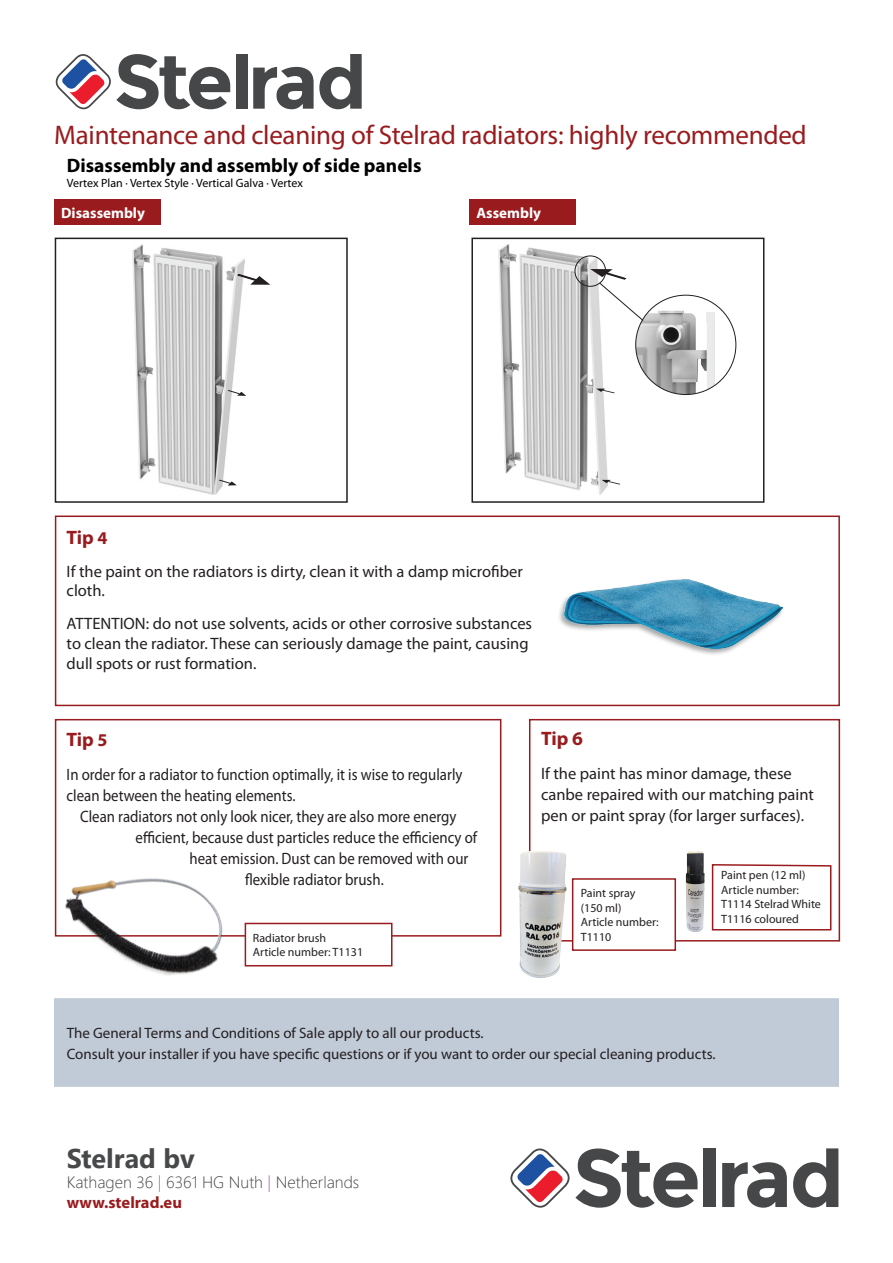
<style>
.page{position:relative;width:893px;height:1263px;background:#fff}
.page>*{position:absolute;margin:0;border:0;box-sizing:border-box;transform-origin:0 0}
.t1{font:27px "Myriad Pro";letter-spacing:-.01em;color:#991b1e}
.t2{font:700 27px "Segoe UI";color:#47484a}
.t3{font:700 19.5px "Myriad Pro";color:#000}
.t4{font:700 19.5px "Myriad Pro";letter-spacing:-.01em;color:#991b1e}
.t5{font:16.5px/19.8px "Myriad Pro";color:#231f20}
.t6{font:16.5px/21px "Myriad Pro";color:#231f20;scale:.9 1}
.t7{font:300 16.5px "Segoe UI";color:#464748}
.t8{font:700 16.5px "Myriad Pro";color:#991b1e}
.t9{font:15px/21px "Myriad Pro";color:#231f20}
.t10{font:700 15px "Myriad Pro";color:#fff}
.t11{font:12px/14.4px "Myriad Pro";color:#231f20}
.t12{font:12px "Myriad Pro";color:#000}
.s1{font-size:18px}
.s2{color:#996597}
</style>
<div class="page">
<div style="left:55px;top:238px;width:293px;height:265px;border:2px solid #231f20"></div>
<div style="left:55px;top:719px;width:446px;height:217px;border:2px solid #991b1e"></div>
<div style="left:55px;top:515px;width:785px;height:191px;border:2px solid #991b1e"></div>
<div style="left:54px;top:998px;width:785px;height:89px;background:#c1cad7;border:2px solid #99a7bd"></div>
<img style="left:54px;top:836px;width:193px;height:140px">
<div style="left:557px;top:578px;width:228px;height:78px;background:#231f20;opacity:.4"></div>
<img style="left:564px;top:579px;width:219px;height:69px">
<div style="left:529px;top:719px;width:311px;height:222px;border:2px solid #991b1e"></div>
<img style="left:676px;top:851px;width:40px;height:90px">
<svg style="left:711px;top:863px;width:121px;height:68px"></svg>
<img style="left:497px;top:839px;width:75px;height:139px">
<div style="left:572px;top:878px;width:104px;height:73px;background:#fff;border:2px solid #991b1e"></div>
<div style="left:245px;top:923px;width:147px;height:43px;background:#fff;border:2px solid #991b1e"></div>
<div style="left:54px;top:199px;width:106px;height:26px;background:#991b1e"></div>
<div style="left:469px;top:199px;width:106px;height:26px;background:#991b1e"></div>
<img style="left:132px;top:245px;width:112px;height:249px">
<svg style="left:237px;top:274px;width:33px;height:11px"></svg>
<svg style="left:228px;top:390px;width:18px;height:6px"></svg>
<svg style="left:219px;top:480px;width:18px;height:5px"></svg>
<div style="left:471px;top:238px;width:293px;height:265px;border:2px solid #231f20"></div>
<img style="left:498px;top:244px;width:109px;height:251px">
<img style="left:636px;top:295px;width:100px;height:99px;border-radius:50px">
<div style="left:575px;top:256px;width:31px;height:31px;border:1px solid #231f20;border-radius:50%"></div>
<svg style="left:596px;top:389px;width:19px;height:4px"></svg>
<svg style="left:602px;top:480px;width:18px;height:5px"></svg>
<svg style="left:590px;top:269px;width:54px;height:52px"></svg>
<div style="left:236px;top:54px;width:11px;height:55px;background:#464748"></div>
<svg style="left:253px;top:54px;width:109px;height:55px"></svg>
<svg style="left:55px;top:54px;width:175px;height:55px"></svg>
<div style="left:704px;top:1148px;width:12px;height:59px;background:#464748"></div>
<svg style="left:722px;top:1162px;width:65px;height:46px"></svg>
<svg style="left:793px;top:1148px;width:45px;height:60px"></svg>
<svg style="left:510px;top:1148px;width:187px;height:60px"></svg>
<h1 class="t1" style="left:54px;top:118px;width:754px">Maintenance and cleaning of Stelrad radiators: highly recommended</h1>
<p class="t3" style="left:67px;top:153px;width:356px">Disassembly and assembly of side panels</p>
<p class="t12" style="left:67px;top:175px;width:238px">Vertex Plan · Vertex Style · Vertical Galva · Vertex</p>
<p class="t10" style="left:61px;top:203px;width:85px">Disassembly</p>
<p class="t10" style="left:476px;top:203px;width:66px">Assembly</p>
<p class="t4" style="left:67px;top:525px;width:42px">Tip <span class="s1">4</span></p>
<p class="t5" style="left:67px;top:561px;width:458px">If the paint on the radiators is dirty, clean it with a damp microfiber cloth.</p>
<p class="t5" style="left:67px;top:613px;width:467px">ATTENTION: do not use solvents, acids or other corrosive substances to clean the radiator. These can seriously damage the paint, causing dull spots or rust formation.</p>
<p class="t4" style="left:67px;top:727px;width:42px">Tip <span class="s1">5</span></p>
<p class="t6" style="left:67px;top:763px;width:441px">In order for a radiator to function optimally, it is wise to regularly clean between the heating elements.</p>
<p class="t6" style="left:80px;top:805px;width:420px">Clean radiators not only look nicer, they are also more energy</p>
<p class="t6" style="left:136px;top:826px;width:381px">efficient, because dust particles reduce the efficiency of</p>
<p class="t6" style="left:190px;top:847px;width:311px">heat emission. Dust can be removed with our</p>
<p class="t6" style="left:245px;top:868px;width:156px">flexible radiator brush.</p>
<p class="t4" style="left:541px;top:726px;width:44px">Tip 6</p>
<p class="t5" style="left:541px;top:762px;width:274px;line-height:21px">If the paint has minor damage, these canbe repaired with our matching paint pen or paint spray (for larger surfaces).</p>
<p class="t11" style="left:581px;top:886px;width:79px">Paint spray (150 ml)<br>Article number:</p>
<p class="t11" style="left:721px;top:868px;width:101px">Paint pen (12 ml)<br>Article number:<br>T1114 Stelrad White<br>T1116 coloured</p>
<p class="t11" style="left:253px;top:930px;width:75px">Radiator brush</p>
<p class="t11" style="left:581px;top:929px;width:32px">T1110</p>
<p class="t11" style="left:253px;top:945px;width:112px">Article number: T1131</p>
<p class="t9" style="left:67px;top:1022px;width:650px">The General Terms and Conditions of Sale apply to all our products.<br>Consult your installer if you have specific questions or if you want to order our special cleaning products.</p>
<h1 class="t2" style="left:67px;top:1133px;width:129px">Stelrad bv</h1>
<p class="t7" style="left:67px;top:1166px;width:294px">Kathagen 36 <span class="s2">|</span> 6361 HG Nuth <span class="s2">|</span> Netherlands</p>
<p class="t8" style="left:67px;top:1191px;width:117px">www.stelrad.eu</p>
</div>
